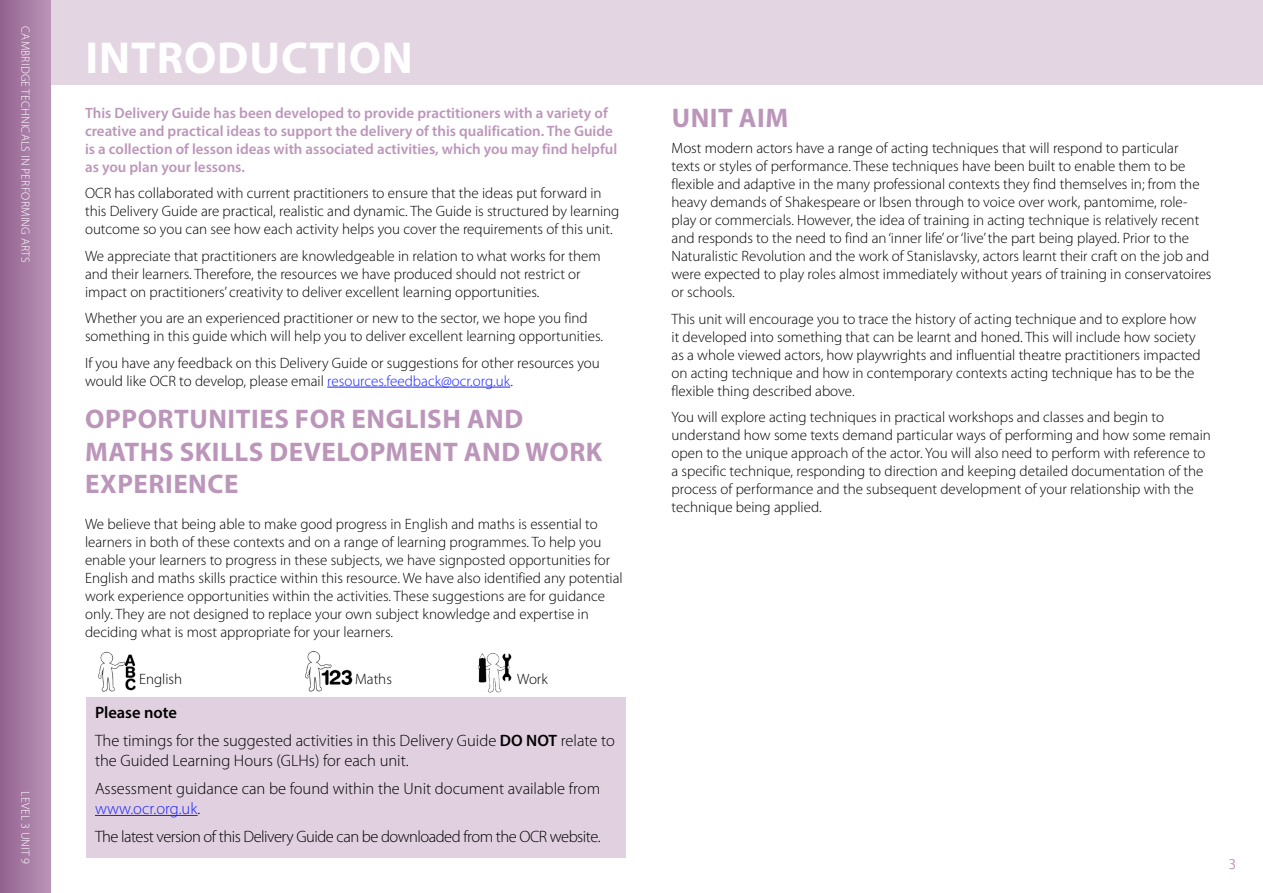
<style>
.page{position:relative;width:1263px;height:893px;background:#fff}
.page>*{position:absolute;margin:0;border:0;box-sizing:border-box;transform-origin:0 0}
.t1{font:700 45px "Myriad Pro";letter-spacing:.02em;color:#fff}
.Unit_heading_18{font:700 27px/32.4px "Myriad Pro";letter-spacing:.02em;color:#bc96ba}
.Body_10pt{font:300 16.5px/19.8px "Myriad Pro";color:#000}
.Body_10pt-2{font:300 16.5px "Myriad Pro";letter-spacing:-.03em;color:#000}
.Body_10pt-3{font:600 16.5px "Myriad Pro";color:#000}
.Body_10pt-4{font:300 15px/18px "Myriad Pro";color:#000}
.Body_10pt-5{font:600 15px/18px "Myriad Pro";color:#bc96ba}
.t2{font:300 15px "Myriad Pro";color:#bc96ba}
.t3{font:300 12px "Myriad Pro";letter-spacing:.02em;color:#fff}
.s1{color:#1922fb}
.s2{font-weight:600}
</style>
<div class="page">
<div style="left:0;top:0;width:51px;height:893px;background:linear-gradient(to right,#92628f,#ba94b8)"></div>
<div style="left:51px;top:0;width:1212px;height:85px;background:#e4d5e3"></div>
<hr style="left:327px;top:387px;width:183px;height:1px;background:#1922fb">
<div style="left:86px;top:698px;width:539px;height:160px;background:#e1d0e0"></div>
<hr style="left:95px;top:815px;width:103px;height:1px;background:#1922fb">
<img style="left:98px;top:651px;width:38px;height:41px">
<img style="left:305px;top:651px;width:48px;height:41px">
<img style="left:477px;top:653px;width:35px;height:40px">
<p class="t3" style="left:32px;top:26px;width:238px;rotate:90deg">CAMBRIDGE TECHNICALS IN PERFORMING ARTS</p>
<p class="t3" style="left:32px;top:791px;width:75px;rotate:90deg">LEVEL 3 UNIT 9</p>
<p class="t1" style="left:85px;top:29px;width:329px">INTRODUCTION</p>
<p class="Body_10pt-5" style="left:85px;top:103px;width:534px">This Delivery Guide has been developed to provide practitioners with a variety of creative and practical ideas to support the delivery of this qualification. The Guide is a collection of lesson ideas with associated activities, which you may find helpful as you plan your lessons.</p>
<p class="Body_10pt-4" style="left:85px;top:184px;width:536px">OCR has collaborated with current practitioners to ensure that the ideas put forward in this Delivery Guide are practical, realistic and dynamic. The Guide is structured by learning outcome so you can see how each activity helps you cover the requirements of this unit.</p>
<p class="Body_10pt-4" style="left:85px;top:247px;width:517px">We appreciate that practitioners are knowledgeable in relation to what works for them and their learners. Therefore, the resources we have produced should not restrict or impact on practitioners’ creativity to deliver excellent learning opportunities.</p>
<p class="Body_10pt-4" style="left:85px;top:309px;width:519px">Whether you are an experienced practitioner or new to the sector, we hope you find something in this guide which will help you to deliver excellent learning opportunities.</p>
<p class="Body_10pt-4" style="left:85px;top:354px;width:516px">If you have any feedback on this Delivery Guide or suggestions for other resources you would like OCR to develop, please email <span class="s1">resources.feedback@ocr.org.uk</span>.</p>
<p class="Unit_heading_18" style="left:85px;top:402px;width:519px">OPPORTUNITIES FOR ENGLISH AND<br>MATHS SKILLS DEVELOPMENT AND WORK<br>EXPERIENCE</p>
<p class="Body_10pt-4" style="left:85px;top:515px;width:539px">We believe that being able to make good progress in English and maths is essential to learners in both of these contexts and on a range of learning programmes. To help you enable your learners to progress in these subjects, we have signposted opportunities for English and maths skills practice within this resource. We have also identified any potential work experience opportunities within the activities. These suggestions are for guidance only. They are not designed to replace your own subject knowledge and expertise in deciding what is most appropriate for your learners.</p>
<p class="Body_10pt-4" style="left:139px;top:670px;width:45px">English</p>
<p class="Body_10pt-4" style="left:355px;top:670px;width:38px">Maths</p>
<p class="Body_10pt-4" style="left:517px;top:670px;width:32px">Work</p>
<p class="Body_10pt-3" style="left:95px;top:701px;width:84px">Please note</p>
<p class="Body_10pt" style="left:95px;top:731px;width:521px">The timings for the suggested activities in this Delivery Guide <span class="s2">DO NOT</span> relate to the Guided Learning Hours (GLHs) for each unit.</p>
<p class="Body_10pt" style="left:95px;top:779px;width:507px">Assessment guidance can be found within the Unit document available from <span class="s1">www.ocr.org.uk</span>.</p>
<p class="Body_10pt-2" style="left:95px;top:827px;width:507px">The latest version of this Delivery Guide can be downloaded from the OCR website.</p>
<p class="Unit_heading_18" style="left:672px;top:100px;width:118px">UNIT AIM</p>
<p class="Body_10pt-4" style="left:671px;top:139px;width:541px">Most modern actors have a range of acting techniques that will respond to particular<br>texts or styles of performance. These techniques have been built to enable them to be flexible and adaptive in the many professional contexts they find themselves in; from the heavy demands of Shakespeare or Ibsen through to voice over work, pantomime, role&shy;play or commercials. However, the idea of training in acting technique is relatively recent and responds to the need to find an ‘inner life’ or ‘live’ the part being played. Prior to the Naturalistic Revolution and the work of Stanislavsky, actors learnt their craft on the job and were expected to play roles almost immediately without years of training in conservatoires or schools.</p>
<p class="Body_10pt-4" style="left:671px;top:310px;width:531px">This unit will encourage you to trace the history of acting technique and to explore how it developed into something that can be learnt and honed. This will include how society as a whole viewed actors, how playwrights and influential theatre practitioners impacted on acting technique and how in contemporary contexts acting technique has to be the flexible thing described above.</p>
<p class="Body_10pt-4" style="left:671px;top:408px;width:541px">You will explore acting techniques in practical workshops and classes and begin to understand how some texts demand particular ways of performing and how some remain open to the unique approach of the actor. You will also need to perform with reference to a specific technique, responding to direction and keeping detailed documentation of the process of performance and the subsequent development of your relationship with the technique being applied.</p>
<p class="t2" style="left:1229px;top:855px;width:9px">3</p>
</div>
